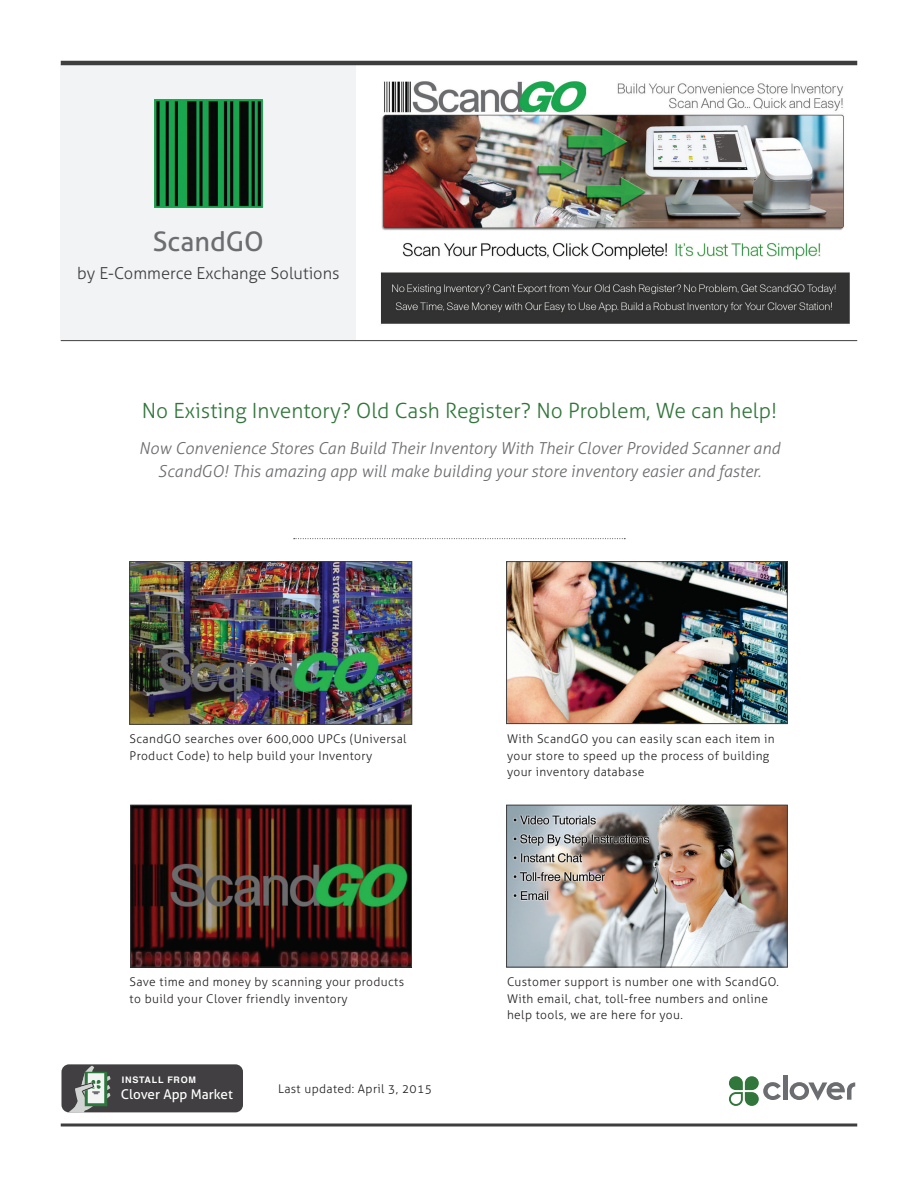
<style>
.page{position:relative;width:918px;height:1188px;background:#fff}
.page>*{position:absolute;margin:0;border:0;box-sizing:border-box;transform-origin:0 0}
.t1{font:27px "Aller";color:#6c6d70}
.t2{font:300 21px "Aller";color:#31763b}
.t3{font:italic 300 16.5px/22.5px "Aller";color:#6c6d70;text-align:center}
.t4{font:300 16.5px "Aller";color:#3e3e3f}
.t5{font:13.5px "Aller";color:#fff}
.t6{font:300 12px/16.5px "Aller";letter-spacing:.03em;color:#231f20}
.t7{font:700 9px "Helvetica";letter-spacing:.08em;color:#fff}
</style>
<div class="page">
<hr style="left:61px;top:1124px;width:796px;height:2px;background:#3e3e3f">
<hr style="left:783px;top:1075px;width:4px;height:25px;background:#6c6d70">
<svg style="left:790px;top:1082px;width:65px;height:19px"></svg>
<svg style="left:729px;top:1076px;width:52px;height:30px"></svg>
<div style="left:62px;top:1064px;width:181px;height:48px;background:#413f41;border-radius:8px"></div>
<svg style="left:69px;top:1066px;width:42px;height:46px"></svg>
<img style="left:508px;top:563px;width:278px;height:159px">
<div style="left:506px;top:561px;width:282px;height:163px;border:1px solid #3e3e3f"></div>
<img style="left:131px;top:563px;width:279px;height:160px">
<div style="left:129px;top:561px;width:283px;height:164px;border:1px solid #3e3e3f"></div>
<img style="left:380px;top:81px;width:470px;height:243px">
<div style="left:61px;top:64px;width:295px;height:276px;background:#f2f3f4"></div>
<hr style="left:61px;top:61px;width:796px;height:4px;background:#3e3e3f">
<hr style="left:61px;top:340px;width:796px;height:1px;background:#3e3e3f">
<img style="left:132px;top:807px;width:278px;height:158px">
<div style="left:130px;top:805px;width:282px;height:162px;border:1px solid #3e3e3f"></div>
<img style="left:508px;top:807px;width:278px;height:158px">
<div style="left:506px;top:805px;width:282px;height:162px;border:1px solid #3e3e3f"></div>
<img style="left:154px;top:99px;width:108px;height:108px">
<svg style="left:294px;top:538px;width:331px;height:1px"></svg>
<p class="t1" style="left:153px;top:225px;width:113px">ScandGO</p>
<p class="t4" style="left:77px;top:263px;width:264px">by E-Commerce Exchange Solutions</p>
<p class="t2" style="left:142px;top:398px;width:637px">No Existing Inventory? Old Cash Register? No Problem, We can help!</p>
<p class="t3" style="left:139px;top:437px;width:643px">Now Convenience Stores Can Build Their Inventory With Their Clover Provided Scanner and<br>ScandGO! This amazing app will make building your store inventory easier and faster.</p>
<p class="t6" style="left:130px;top:731px;width:278px">ScandGO searches over 600,000 UPCs (Universal<br>Product Code) to help build your Inventory</p>
<p class="t6" style="left:507px;top:731px;width:269px">With ScandGO you can easily scan each item in your store to speed up the process of building your inventory database</p>
<p class="t6" style="left:130px;top:974px;width:276px">Save time and money by scanning your products to build your Clover friendly inventory</p>
<p class="t7" style="left:122px;top:1072px;width:76px">INSTALL FROM</p>
<p class="t5" style="left:121px;top:1086px;width:113px">Clover App Market</p>
<p class="t6" style="left:278px;top:1081px;width:155px">Last updated: April 3, 2015</p>
<p class="t6" style="left:507px;top:974px;width:273px">Customer support is number one with ScandGO.<br>With email, chat, toll-free numbers and online help tools, we are here for you.</p>
</div>
